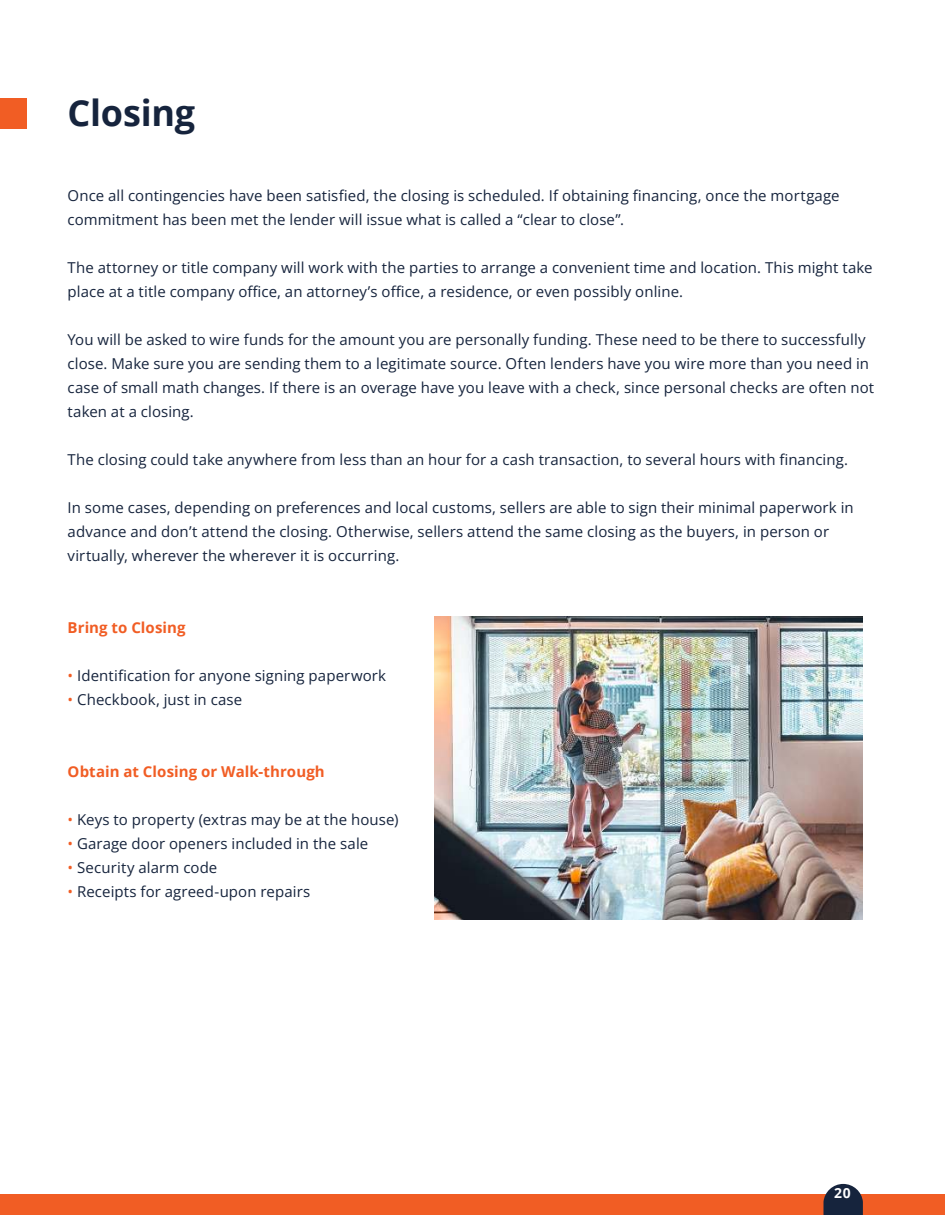
<style>
.page{position:relative;width:945px;height:1215px;background:#fff}
.page>*{position:absolute;margin:0;border:0;box-sizing:border-box;transform-origin:0 0}
.t1{font:700 36px "Open Sans";letter-spacing:-.005em;color:#16243d}
.t2{font:15px/24px "Open Sans";letter-spacing:.005em;color:#16243d}
.t3{font:700 15px "Open Sans";letter-spacing:.005em;color:#f15d24}
.t4{font:700 13.95px "Open Sans";color:#fff}
.s1{color:#f15d24}
</style>
<div class="page">
<div style="left:0;top:1195px;width:945px;height:20px;background:#f15d24"></div>
<svg style="left:824px;top:1184px;width:39px;height:31px"></svg>
<div style="left:0;top:98px;width:27px;height:31px;background:#f15d24"></div>
<img style="left:435px;top:617px;width:427px;height:302px">
<h1 class="t1" style="left:68px;top:98px;width:129px">Closing</h1>
<p class="t2" style="left:68px;top:183px;width:773px">Once all contingencies have been satisfied, the closing is scheduled. If obtaining financing, once the mortgage commitment has been met the lender will issue what is called a “clear to close”.</p>
<p class="t2" style="left:68px;top:257px;width:807px">The attorney or title company will work with the parties to arrange a convenient time and location. This might take place at a title company office, an attorney’s office, a residence, or even possibly online.</p>
<p class="t2" style="left:68px;top:329px;width:808px">You will be asked to wire funds for the amount you are personally funding. These need to be there to successfully close. Make sure you are sending them to a legitimate source. Often lenders have you wire more than you need in case of small math changes. If there is an overage have you leave with a check, since personal checks are often not taken at a closing.</p>
<p class="t2" style="left:68px;top:447px;width:782px">The closing could take anywhere from less than an hour for a cash transaction, to several hours with financing.</p>
<p class="t2" style="left:68px;top:497px;width:788px">In some cases, depending on preferences and local customs, sellers are able to sign their minimal paperwork in advance and don’t attend the closing. Otherwise, sellers attend the same closing as the buyers, in person or virtually, wherever the wherever it is occurring.</p>
<p class="t3" style="left:68px;top:621px;width:120px">Bring to Closing</p>
<p class="t2" style="left:68px;top:663px;width:320px"><span class="s1">ï</span> Identification for anyone signing paperwork <span class="s1">ï</span> Checkbook, just in case</p>
<p class="t3" style="left:68px;top:761px;width:259px">Obtain at Closing or Walk-through</p>
<p class="t2" style="left:68px;top:807px;width:333px"><span class="s1">ï</span> Keys to property (extras may be at the house) <span class="s1">ï</span> Garage door openers included in the sale<br><span class="s1">ï</span> Security alarm code<br><span class="s1">ï</span> Receipts for agreed-upon repairs</p>
<p class="t4" style="left:834px;top:1188px;width:18px">20</p>
</div>
